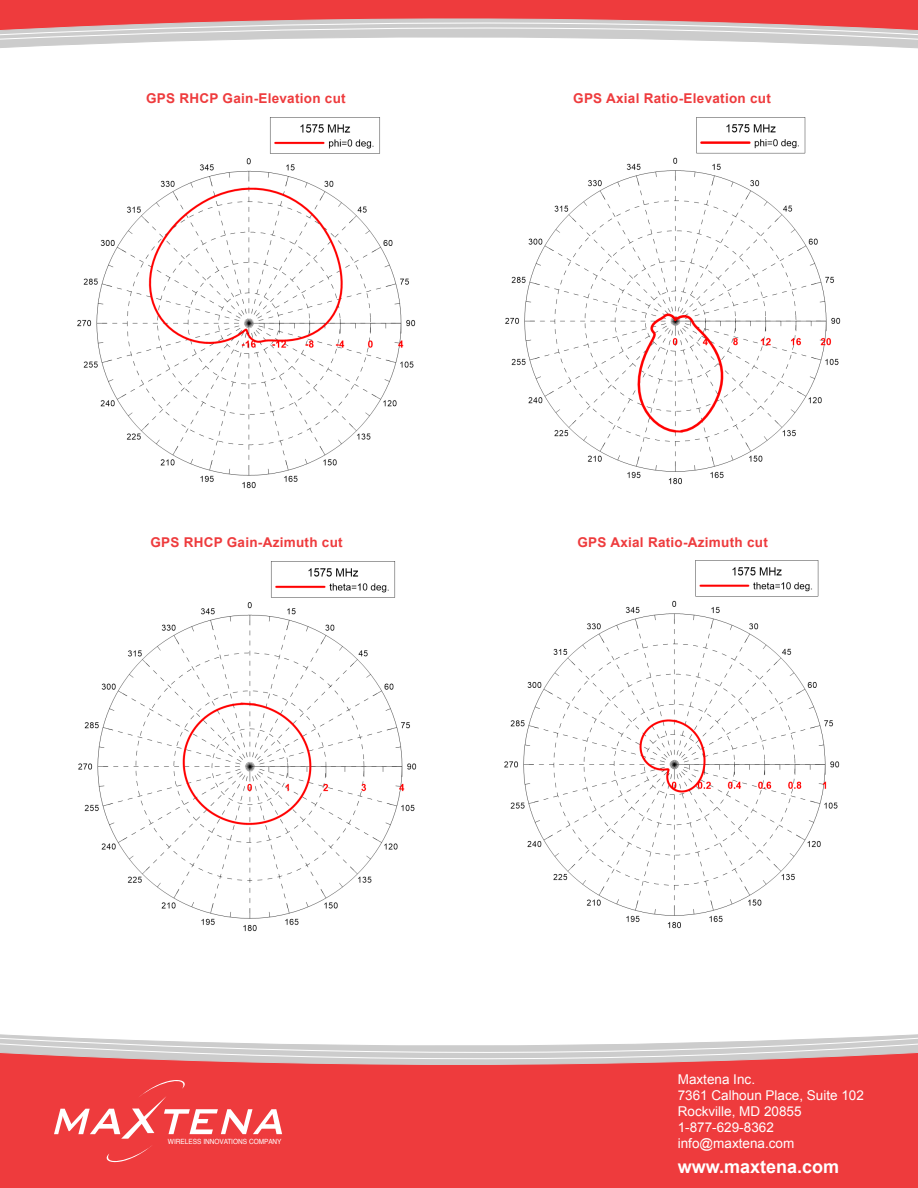
<style>
.page{position:relative;width:918px;height:1188px;background:#fff}
.page>*{position:absolute;margin:0;border:0;box-sizing:border-box;transform-origin:0 0}
.t1{font:700 18px "Arial";color:#fff}
.t2{font:700 13.5px "Arial";letter-spacing:.02em;color:#ee3b3d}
.t3{font:13.5px "Arial";color:#fff}
.t4{font:7.2px "Helvetica";color:#fff;scale:.91 1}
</style>
<div class="page">
<svg style="left:0;top:0;width:918px;height:49px"></svg>
<div style="left:0;top:1169px;width:918px;height:19px;background:#ee3b3d"></div>
<svg style="left:0;top:1034px;width:918px;height:135px;background:#eb5f60"></svg>
<img style="left:506px;top:117px;width:334px;height:368px">
<img style="left:78px;top:118px;width:337px;height:371px">
<img style="left:505px;top:561px;width:335px;height:368px">
<img style="left:79px;top:562px;width:337px;height:370px">
<p class="t2" style="left:146px;top:89px;width:201px">GPS RHCP Gain-Elevation cut</p>
<p class="t2" style="left:573px;top:90px;width:199px">GPS Axial Ratio-Elevation cut</p>
<p class="t2" style="left:150px;top:533px;width:194px">GPS RHCP Gain-Azimuth cut</p>
<p class="t2" style="left:578px;top:533px;width:192px">GPS Axial Ratio-Azimuth cut</p>
<p class="t4" style="left:168px;top:1135px;width:126px">WIRELESS INNOVATIONS COMPANY</p>
<p class="t3" style="left:678px;top:1070px;width:79px">Maxtena Inc.</p>
<p class="t3" style="left:678px;top:1086px;width:188px">7361 Calhoun Place, Suite 102</p>
<p class="t3" style="left:678px;top:1102px;width:125px">Rockville, MD 20855</p>
<p class="t3" style="left:678px;top:1119px;width:98px">1-877-629-8362</p>
<p class="t3" style="left:678px;top:1135px;width:118px">info@maxtena.com</p>
<p class="t1" style="left:678px;top:1155px;width:163px">www.maxtena.com</p>
</div>
